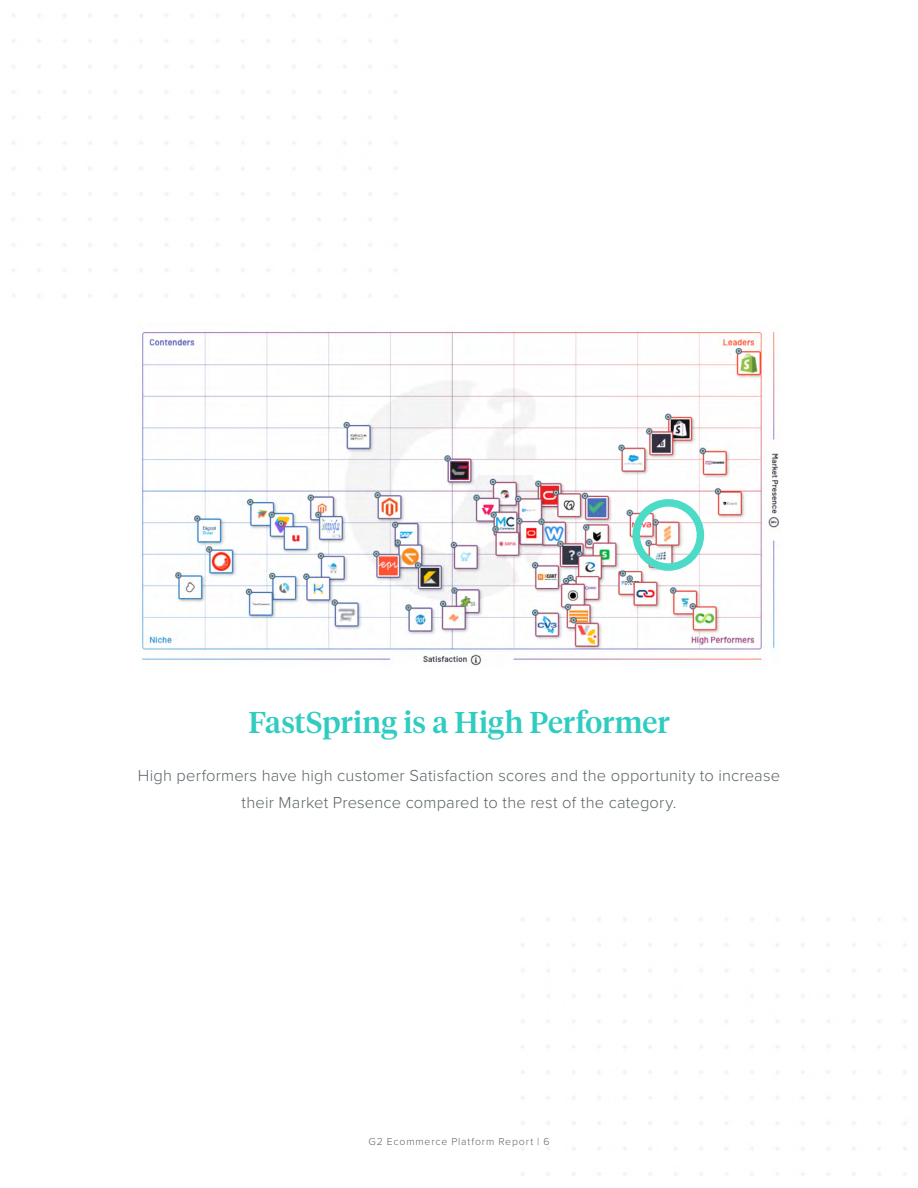
<style>
.page{position:relative;width:918px;height:1188px;background:#fff}
.page>*{position:absolute;margin:0;border:0;box-sizing:border-box;transform-origin:0 0}
.t1{font:500 30px "Tiempos Headline";color:#30ccc1}
.t2{font:300 16.5px/27px "Proxima Nova";letter-spacing:.01em;color:#5c6468;text-align:center}
.t3{font:300 10.5px "Proxima Nova";letter-spacing:.08em;color:#5c6468}
</style>
<div class="page">
<img style="left:141px;top:329px;width:639px;height:337px">
<div style="left:633px;top:499px;width:71px;height:72px;border:8px solid #4cdbc7;border-radius:50%"></div>
<h1 class="t1" style="left:248px;top:702px;width:423px">FastSpring is a High Performer</h1>
<p class="t2" style="left:138px;top:761px;width:644px">High performers have high customer Satisfaction scores and the opportunity to increase their Market Presence compared to the rest of the category.</p>
<p class="t3" style="left:368px;top:1134px;width:183px">G2 Ecommerce Platform Report | 6</p>
</div>
